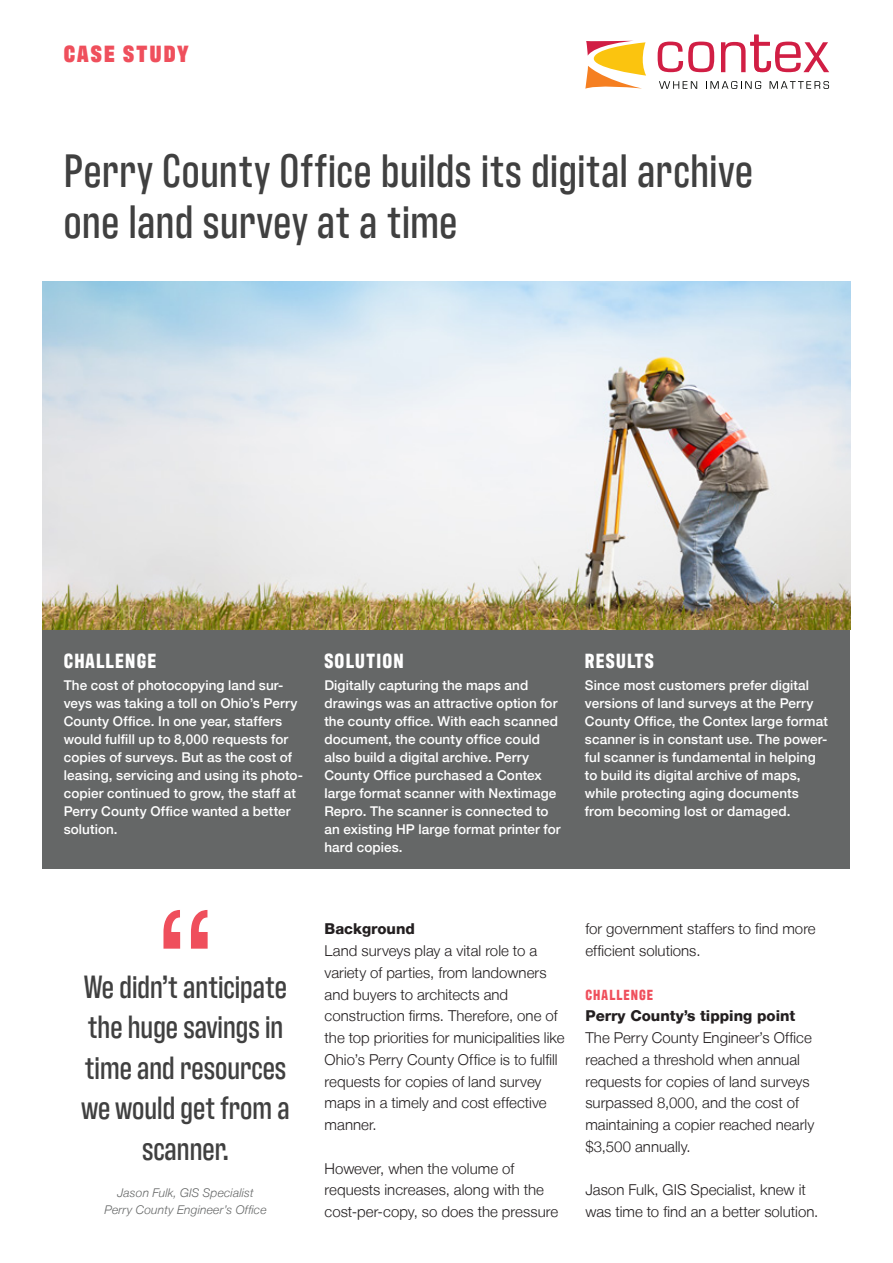
<style>
.page{position:relative;width:893px;height:1263px;background:#fff}
.page>*{position:absolute;margin:0;border:0;box-sizing:border-box;transform-origin:0 0}
.t1{font:150px "Helvetica Neue LT";color:#ef4f5c}
.Headline{font:500 48px/51px "Antarctican Headline";letter-spacing:.015em;color:#404040}
.t2{font:500 33px/40.5px "Antarctican Headline";color:#404040;text-align:center}
.t3{font:900 24px "Antarctican Headline";letter-spacing:.1em;color:#ef4f5c}
.Subheading_white{font:700 21px "Antarctican Headline";letter-spacing:.06em;color:#fff}
.Copy{font:300 15px/21.8px "Helvetica Neue LT";letter-spacing:.005em;color:#231f20}
.Subheading{font:800 15px "Helvetica Neue LT";color:#231f20}
.Red_captions{font:700 15px "Antarctican Headline";letter-spacing:.075em;color:#ef4f5c}
.Copy_white{font:500 13.5px/18px "Helvetica Neue LT";letter-spacing:.005em;color:#fff}
.Quote_who{font:italic 300 12px "Helvetica Neue LT";letter-spacing:.015em;color:#656767}
</style>
<div class="page">
<div style="left:43px;top:630px;width:807px;height:239px;background:#656767"></div>
<img style="left:43px;top:282px;width:807px;height:348px">
<svg style="left:658px;top:42px;width:56px;height:30px"></svg>
<svg style="left:721px;top:35px;width:108px;height:37px"></svg>
<svg style="left:585px;top:41px;width:61px;height:48px"></svg>
<svg style="left:659px;top:81px;width:38px;height:8px"></svg>
<svg style="left:706px;top:81px;width:55px;height:8px"></svg>
<svg style="left:770px;top:81px;width:59px;height:8px"></svg>
<p class="t3" style="left:64px;top:36px;width:127px">CASE STUDY</p>
<p class="Headline" style="left:64px;top:142px;width:691px">Perry County Office builds its digital archive one land survey at a time</p>
<p class="Subheading_white" style="left:64px;top:646px;width:94px">CHALLENGE</p>
<p class="Copy_white" style="left:64px;top:676px;width:241px">The cost of photocopying land sur&shy;veys was taking a toll on Ohio’s Perry County Office. In one year, staffers would fulfill up to 8,000 requests for copies of surveys. But as the cost of leasing, servicing and using its photo&shy;copier continued to grow, the staff at Perry County Office wanted a better solution.</p>
<p class="Subheading_white" style="left:324px;top:646px;width:81px">SOLUTION</p>
<p class="Copy_white" style="left:324px;top:676px;width:238px">Digitally capturing the maps and drawings was an attractive option for the county office. With each scanned document, the county office could also build a digital archive. Perry County Office purchased a Contex large format scanner with Nextimage Repro. The scanner is connected to an existing HP large format printer for hard copies.</p>
<p class="Subheading_white" style="left:585px;top:646px;width:70px">RESULTS</p>
<p class="Copy_white" style="left:585px;top:676px;width:244px">Since most customers prefer digital versions of land surveys at the Perry County Office, the Contex large format scanner is in constant use. The power&shy;ful scanner is fundamental in helping to build its digital archive of maps, while protecting aging documents</p>
<p class="Copy_white" style="left:585px;top:802px;width:207px">from becoming lost or damaged.</p>
<p class="t1" style="left:217px;top:984px;width:65px;rotate:-180deg">”</p>
<p class="t2" style="left:81px;top:964px;width:210px">We didn’t anticipate the huge savings in time and resources we would get from a scanner.</p>
<p class="Quote_who" style="left:117px;top:1186px;width:138px">Jason Fulk, GIS Specialist</p>
<p class="Quote_who" style="left:105px;top:1202px;width:164px">Perry County Engineer’s Office</p>
<p class="Subheading" style="left:325px;top:920px;width:92px">Background</p>
<p class="Copy" style="left:325px;top:939px;width:241px">Land surveys play a vital role to a variety of parties, from landowners and buyers to architects and construction firms. Therefore, one of the top priorities for municipalities like Ohio’s Perry County Office is to fulfill requests for copies of land survey maps in a timely and cost effective manner.</p>
<p class="Copy" style="left:325px;top:1157px;width:235px">However, when the volume of requests increases, along with the cost-per-copy, so does the pressure</p>
<p class="Copy" style="left:585px;top:918px;width:232px">for government staffers to find more efficient solutions.</p>
<p class="Red_captions" style="left:585px;top:984px;width:69px">CHALLENGE</p>
<p class="Subheading" style="left:585px;top:1007px;width:212px">Perry County’s tipping point</p>
<p class="Copy" style="left:585px;top:1026px;width:230px">The Perry County Engineer’s Office reached a threshold when annual requests for copies of land surveys surpassed 8,000, and the cost of maintaining a copier reached nearly $3,500 annually.</p>
<p class="Copy" style="left:585px;top:1179px;width:234px">Jason Fulk, GIS Specialist, knew it was time to find an a better solution.</p>
</div>
